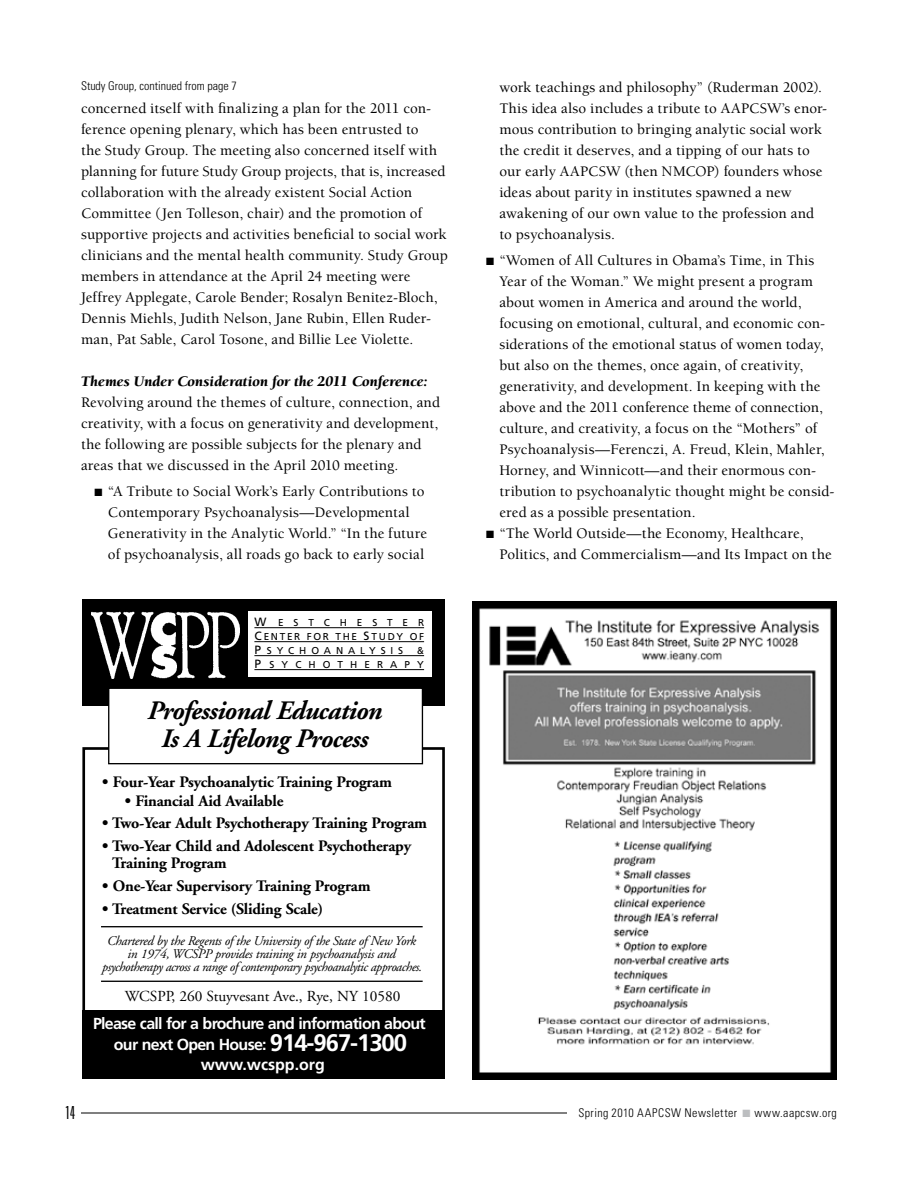
<style>
.page{position:relative;width:918px;height:1188px;background:#fff}
.page>*{position:absolute;margin:0;border:0;box-sizing:border-box;transform-origin:0 0}
.t1{font:italic 700 26.55px/27.9px "Adobe Garamond";letter-spacing:-.025em;color:#000;text-align:center}
.t2{font:700 24px "Frutiger";letter-spacing:-.045em;color:#fff}
.t3{font:300 ultra-condensed 18px "Univers LT Std";color:#000}
.t4{font:700 15.9px/17.2px "Adobe Garamond";letter-spacing:-.01em;color:#000}
.t5{font:700 15.9px "Frutiger";letter-spacing:-.045em;color:#fff}
.t6{font:700 15.9px "Frutiger";color:#fff}
.t7{font:15.3px "Adobe Garamond";color:#000}
.t8{font:500 15px/21px "Berkeley";letter-spacing:.005em;color:#000}
.t9{font:italic 900 15px "Berkeley";letter-spacing:.005em;color:#000}
.t10{font:italic 13.35px/13.4px "Adobe Garamond";letter-spacing:-.025em;color:#000;text-align:center}
.t11{font:300 condensed 12px "Univers LT Std";letter-spacing:.03em;color:#000}
.t12{font:300 condensed 12px "Univers LT Std";color:#000}
.t13{font:10.05px/14px "Frutiger";letter-spacing:.49em;color:#000;text-align:justify}
.t14{font:10.05px/14px "Frutiger";letter-spacing:.71em;color:#000;text-align:right}
.s1{font-size:12px}
.s2{color:#bcbec0}
</style>
<div class="page">
<hr style="left:81px;top:1113px;width:486px;height:1px;background:#000">
<img style="left:473px;top:602px;width:364px;height:478px">
<div style="left:476px;top:1072px;width:358px;height:8px;background:#000"></div>
<div style="left:82px;top:600px;width:363px;height:106px;background:#000"></div>
<div style="left:248px;top:612px;width:184px;height:65px;background:#fff"></div>
<hr style="left:254px;top:627px;width:170px;height:1px;background:#000">
<hr style="left:254px;top:641px;width:170px;height:1px;background:#000">
<hr style="left:254px;top:655px;width:170px;height:1px;background:#000">
<hr style="left:254px;top:669px;width:170px;height:1px;background:#000">
<img style="left:91px;top:611px;width:149px;height:68px">
<div style="left:82px;top:1010px;width:363px;height:69px;background:#000"></div>
<hr style="left:101px;top:981px;width:322px;height:1px;background:#000">
<hr style="left:101px;top:926px;width:322px;height:1px;background:#000">
<div style="left:109px;top:688px;width:313px;height:76px;background:#fff"></div>
<div style="left:108px;top:688px;width:315px;height:76px;border:1px solid #000"></div>
<p class="t12" style="left:81px;top:78px;width:157px">Study Group, continued from page 7</p>
<p class="t8" style="left:81px;top:98px;width:368px">concerned itself with finalizing a plan for the 2011 con&shy;ference opening plenary, which has been entrusted to<br>the Study Group. The meeting also concerned itself with planning for future Study Group projects, that is, increased collaboration with the already existent Social Action Committee (Jen Tolleson, chair) and the promotion of supportive projects and activities beneficial to social work clinicians and the mental health community. Study Group members in attendance at the April 24 meeting were Jeffrey Applegate, Carole Bender; Rosalyn Benitez-Bloch, Dennis Miehls, Judith Nelson, Jane Rubin, Ellen Ruder&shy;man, Pat Sable, Carol Tosone, and Billie Lee Violette.</p>
<p class="t9" style="left:81px;top:374px;width:348px">Themes Under Consideration for the 2011 Conference:</p>
<p class="t8" style="left:81px;top:392px;width:361px">Revolving around the themes of culture, connection, and creativity, with a focus on generativity and development, the following are possible subjects for the plenary and areas that we discussed in the April 2010 meeting.</p>
<p class="t8" style="left:108px;top:481px;width:321px;text-indent:-13px">■ “A Tribute to Social Work’s Early Contributions to Contemporary Psychoanalysis—Developmental Generativity in the Analytic World.” “In the future of psychoanalysis, all roads go back to early social</p>
<p class="t13" style="left:254px;top:615px;width:171px"><span class="s1">W</span> ESTCHESTER <span class="s1">C</span>ENTER FOR THE <span class="s1">S</span>TUDY OF <span class="s1">P</span>SYCHOANALYSIS</p>
<p class="t14" style="left:254px;top:643px;width:171px">&amp;<br><span class="s1">P</span> SYCHOTHERAPY</p>
<h1 class="t1" style="left:147px;top:697px;width:236px">Professional Education<br>Is A Lifelong Process</h1>
<p class="t4" style="left:102px;top:774px;width:291px">• Four-Year Psychoanalytic Training Program</p>
<p class="t4" style="left:125px;top:792px;width:160px">• Financial Aid Available</p>
<p class="t4" style="left:102px;top:815px;width:326px">• Two-Year Adult Psychotherapy Training Program</p>
<p class="t4" style="left:112px;top:838px;width:301px;text-indent:-10px">• Two-Year Child and Adolescent Psychotherapy<br>Training Program</p>
<p class="t4" style="left:102px;top:878px;width:270px">• One-Year Supervisory Training Program</p>
<p class="t4" style="left:102px;top:900px;width:222px">• Treatment Service (Sliding Scale)</p>
<p class="t10" style="left:102px;top:934px;width:321px">Chartered by the Regents of the University of the State of New York in 1974, WCSPP provides training in psychoanalysis and psychotherapy across a range of contemporary psychoanalytic approaches.</p>
<p class="t7" style="left:125px;top:988px;width:277px">WCSPP, 260 Stuyvesant Ave., Rye, NY 10580</p>
<p class="t5" style="left:93px;top:1014px;width:334px">Please call for a brochure and information about</p>
<p class="t5" style="left:114px;top:1035px;width:154px">our next Open House:</p>
<p class="t6" style="left:201px;top:1055px;width:126px">www.wcspp.org</p>
<h2 class="t2" style="left:270px;top:1029px;width:139px">914-967-1300</h2>
<p class="t8" style="left:499px;top:77px;width:329px">work teachings and philosophy” (Ruderman 2002).<br>This idea also includes a tribute to AAPCSW’s enor&shy;mous contribution to bringing analytic social work the credit it deserves, and a tipping of our hats to our early AAPCSW (then NMCOP) founders whose ideas about parity in institutes spawned a new awakening of our own value to the profession and to psychoanalysis.</p>
<p class="t8" style="left:499px;top:250px;width:337px;text-indent:-13px">■ “Women of All Cultures in Obama’s Time, in This Year of the Woman.” We might present a program about women in America and around the world, focusing on emotional, cultural, and economic con&shy;siderations of the emotional status of women today, but also on the themes, once again, of creativity, generativity, and development. In keeping with the above and the 2011 conference theme of connection, culture, and creativity, a focus on the “Mothers” of Psychoanalysis—Ferenczi, A. Freud, Klein, Mahler, Horney, and Winnicott—and their enormous con&shy;tribution to psychoanalytic thought might be consid&shy;ered as a possible presentation.</p>
<p class="t8" style="left:499px;top:523px;width:334px;text-indent:-13px">■ “The World Outside—the Economy, Healthcare,<br>Politics, and Commercialism—and Its Impact on the</p>
<p class="t3" style="left:65px;top:1103px;width:11px">14</p>
<p class="t11" style="left:578px;top:1105px;width:260px">Spring 2010 AAPCSW Newsletter <span class="s2">■</span> www.aapcsw.org</p>
</div>
